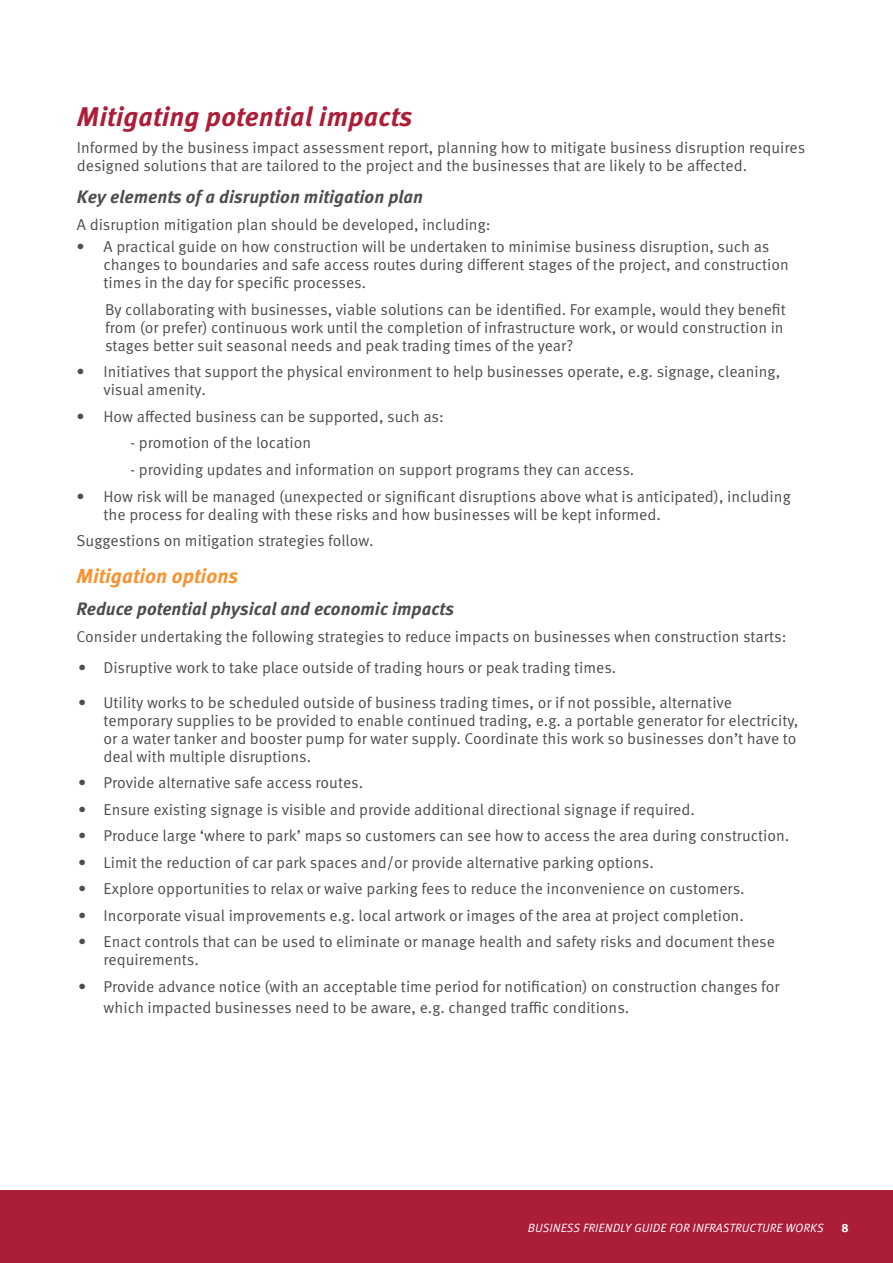
<style>
.page{position:relative;width:893px;height:1263px;background:#fff}
.page>*{position:absolute;margin:0;border:0;box-sizing:border-box;transform-origin:0 0}
.Body{font:italic 700 27px "Meta Pro";letter-spacing:.005em;color:#ac1d37}
.Sub_Head_3{font:italic 700 20.25px "Meta Pro";color:#f7922e}
.Sub_heading_4{font:italic 700 18px "Meta Pro";color:#4d4d4f}
.Body-2{font:italic 700 18px "Meta Pro";color:#4d4d4f}
.Body-3{font:15.75px/18px "Meta Pro Norm";color:#4d4d4f}
.t1{font:12px "Meta Pro Norm Ita";letter-spacing:.01em;color:#fff}
.t2{font:700 12px "Meta Pro";color:#fff}
</style>
<div class="page">
<div style="left:0;top:1190px;width:893px;height:73px;background:#ac1d37"></div>
<p class="Body" style="left:77px;top:96px;width:337px">Mitigating potential impacts</p>
<p class="Body-3" style="left:77px;top:137px;width:730px">Informed by the business impact assessment report, planning how to mitigate business disruption requires designed solutions that are tailored to the project and the businesses that are likely to be affected.</p>
<p class="Body-2" style="left:77px;top:183px;width:348px">Key elements of a disruption mitigation plan</p>
<p class="Body-3" style="left:77px;top:214px;width:415px">A disruption mitigation plan should be developed, including:</p>
<p class="Body-3" style="left:104px;top:237px;width:687px;text-indent:-27px">• A practical guide on how construction will be undertaken to minimise business disruption, such as changes to boundaries and safe access routes during different stages of the project, and construction times in the day for specific processes.</p>
<p class="Body-3" style="left:105px;top:299px;width:682px">By collaborating with businesses, viable solutions can be identified. For example, would they benefit from (or prefer) continuous work until the completion of infrastructure work, or would construction in stages better suit seasonal needs and peak trading times of the year?</p>
<p class="Body-3" style="left:104px;top:362px;width:678px;text-indent:-27px">• Initiatives that support the physical environment to help businesses operate, e.g. signage, cleaning, visual amenity.</p>
<p class="Body-3" style="left:77px;top:406px;width:369px">• How affected business can be supported, such as:</p>
<p class="Body-3" style="left:131px;top:433px;width:182px">- promotion of the location</p>
<p class="Body-3" style="left:131px;top:459px;width:505px">- providing updates and information on support programs they can access.</p>
<p class="Body-3" style="left:104px;top:486px;width:689px;text-indent:-27px">• How risk will be managed (unexpected or significant disruptions above what is anticipated), including the process for dealing with these risks and how businesses will be kept informed.</p>
<p class="Body-3" style="left:77px;top:530px;width:299px">Suggestions on mitigation strategies follow.</p>
<p class="Sub_Head_3" style="left:77px;top:560px;width:163px">Mitigation options</p>
<p class="Sub_heading_4" style="left:77px;top:595px;width:379px">Reduce potential physical and economic impacts</p>
<p class="Body-3" style="left:77px;top:626px;width:711px">Consider undertaking the following strategies to reduce impacts on businesses when construction starts:</p>
<p class="Body-3" style="left:78px;top:657px;width:540px">• Disruptive work to take place outside of trading hours or peak trading times.</p>
<p class="Body-3" style="left:104px;top:692px;width:696px;text-indent:-26px">• Utility works to be scheduled outside of business trading times, or if not possible, alternative temporary supplies to be provided to enable continued trading, e.g. a portable generator for electricity, or a water tanker and booster pump for water supply. Coordinate this work so businesses don’t have to deal with multiple disruptions.</p>
<p class="Body-3" style="left:78px;top:773px;width:287px">• Provide alternative safe access routes.</p>
<p class="Body-3" style="left:78px;top:799px;width:618px">• Ensure existing signage is visible and provide additional directional signage if required.</p>
<p class="Body-3" style="left:78px;top:826px;width:713px">• Produce large ‘where to park’ maps so customers can see how to access the area during construction.</p>
<p class="Body-3" style="left:78px;top:852px;width:577px">• Limit the reduction of car park spaces and/or provide alternative parking options.</p>
<p class="Body-3" style="left:78px;top:879px;width:668px">• Explore opportunities to relax or waive parking fees to reduce the inconvenience on customers.</p>
<p class="Body-3" style="left:78px;top:905px;width:667px">• Incorporate visual improvements e.g. local artwork or images of the area at project completion.</p>
<p class="Body-3" style="left:104px;top:932px;width:673px;text-indent:-26px">• Enact controls that can be used to eliminate or manage health and safety risks and document these requirements.</p>
<p class="Body-3" style="left:104px;top:974px;width:678px;line-height:21.6px;text-indent:-26px">• Provide advance notice (with an acceptable time period for notification) on construction changes for which impacted businesses need to be aware, e.g. changed traffic conditions.</p>
<p class="t1" style="left:528px;top:1219px;width:297px">BUSINESS FRIENDLY GUIDE FOR INFRASTRUCTURE WORKS</p>
<p class="t2" style="left:841px;top:1219px;width:9px">8</p>
</div>
